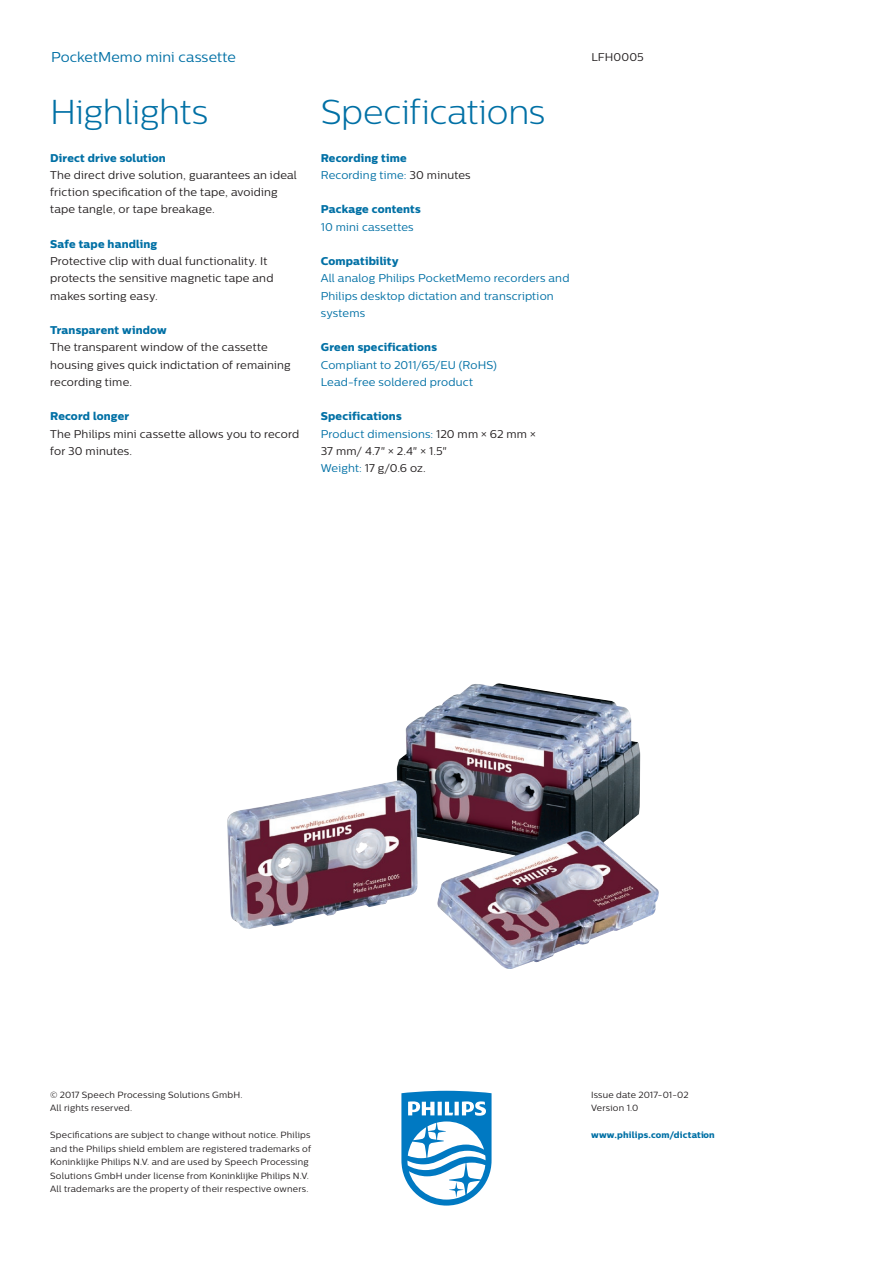
<style>
.page{position:relative;width:893px;height:1263px;background:#fff}
.page>*{position:absolute;margin:0;border:0;box-sizing:border-box;transform-origin:0 0}
.t1{font:300 34.5px "Centrale Sans";letter-spacing:-.01em;color:#0070a5}
.t2{font:14.25px "Centrale Sans";letter-spacing:.005em;color:#0070a5}
.t3{font:11.25px/17.2px "Centrale Sans";letter-spacing:.015em;color:#231f20}
.t4{font:11.25px/17.2px "Centrale Sans";letter-spacing:.015em;color:#0070a5}
.t5{font:11.25px "Centrale Sans X Bold";letter-spacing:.015em;color:#0070a5}
.t6{font:9px/13.5px "Centrale Sans";letter-spacing:.025em;color:#231f20}
.t7{font:9px "Centrale Sans X Bold";letter-spacing:.02em;color:#0070a5}
.s1{color:#231f20}
.s2{color:#0070a5}
</style>
<div class="page">
<svg style="left:401px;top:1091px;width:91px;height:114px"></svg>
<img style="left:227px;top:683px;width:432px;height:286px">
<p class="t2" style="left:51px;top:48px;width:186px">PocketMemo mini cassette</p>
<h1 class="t1" style="left:50px;top:92px;width:159px">Highlights</h1>
<p class="t5" style="left:50px;top:151px;width:117px">Direct drive solution</p>
<p class="t3" style="left:50px;top:166px;width:248px">The direct drive solution, guarantees an ideal friction specification of the tape, avoiding tape tangle, or tape breakage.</p>
<p class="t5" style="left:50px;top:237px;width:109px">Safe tape handling</p>
<p class="t3" style="left:50px;top:252px;width:225px">Protective clip with dual functionality. It protects the sensitive magnetic tape and makes sorting easy.</p>
<p class="t5" style="left:50px;top:323px;width:118px">Transparent window</p>
<p class="t3" style="left:50px;top:339px;width:242px">The transparent window of the cassette housing gives quick indictation of remaining recording time.</p>
<p class="t5" style="left:50px;top:409px;width:81px">Record longer</p>
<p class="t3" style="left:50px;top:425px;width:250px">The Philips mini cassette allows you to record for 30 minutes.</p>
<h1 class="t1" style="left:321px;top:92px;width:226px">Specifications</h1>
<p class="t5" style="left:321px;top:151px;width:87px">Recording time</p>
<p class="t4" style="left:321px;top:166px;width:151px">Recording time: <span class="s1">30 minutes</span></p>
<p class="t5" style="left:321px;top:202px;width:101px">Package contents</p>
<p class="t4" style="left:321px;top:218px;width:94px">10 mini cassettes</p>
<p class="t5" style="left:321px;top:254px;width:79px">Compatibility</p>
<p class="t4" style="left:321px;top:270px;width:250px">All analog Philips PocketMemo recorders and<br>Philips desktop dictation and transcription systems</p>
<p class="t5" style="left:321px;top:340px;width:118px">Green specifications</p>
<p class="t4" style="left:321px;top:356px;width:178px">Compliant to 2011/65/EU (RoHS)<br>Lead-free soldered product</p>
<p class="t5" style="left:321px;top:409px;width:82px">Specifications</p>
<p class="t3" style="left:321px;top:425px;width:216px"><span class="s2">Product dimensions:</span> 120 mm × 62 mm ×<br>37 mm/ 4.7" × 2.4" × 1.5"<br><span class="s2">Weight:</span> 17 g/0.6 oz.</p>
<p class="t3" style="left:591px;top:48px;width:54px">LFH0005</p>
<p class="t6" style="left:50px;top:1087px;width:194px">© 2017 Speech Processing Solutions GmbH.<br>All rights reserved.</p>
<p class="t6" style="left:50px;top:1128px;width:262px">Specifications are subject to change without notice. Philips and the Philips shield emblem are registered trademarks of Koninklijke Philips N.V. and are used by Speech Processing Solutions GmbH under license from Koninklijke Philips N.V.<br>All trademarks are the property of their respective owners.</p>
<p class="t6" style="left:591px;top:1087px;width:99px">Issue date 2017-01-02<br>Version 1.0</p>
<p class="t7" style="left:591px;top:1129px;width:125px">www.philips.com/dictation</p>
</div>
